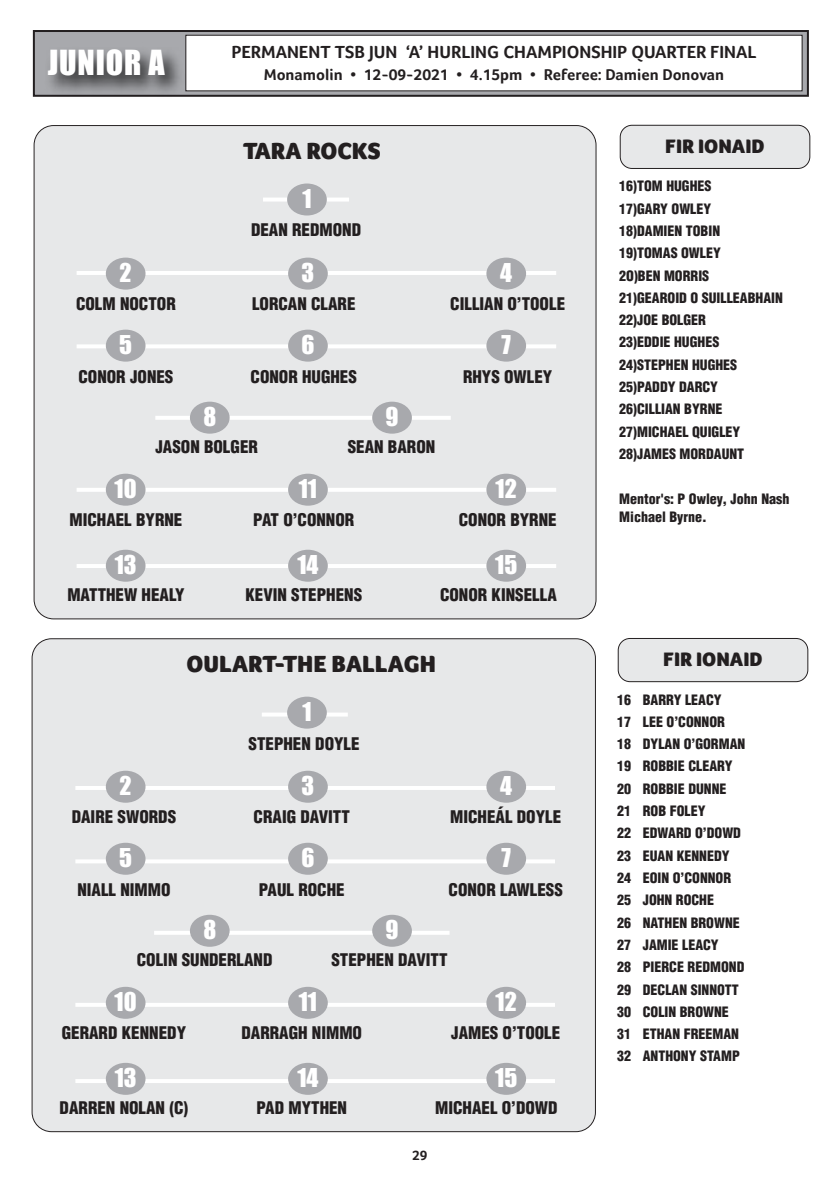
<style>
.page{position:relative;width:840px;height:1191px;background:#fff}
.page>*{position:absolute;margin:0;border:0;box-sizing:border-box;transform-origin:0 0}
.t1{font:32px "Impact";letter-spacing:.025em;color:#fff}
.t2{font:24px "Impact";color:#fff}
.t3{font:900 24px "Foco";color:#231f20}
.t4{font:900 20px "Foco";color:#231f20}
.t5{font:700 18px "Foco";color:#231f20}
.t6{font:900 condensed 17px "Helvetica";color:#231f20}
.t7{font:700 16px "Foco";color:#231f20}
.t8{font:900 condensed 14px/22.2px "Helvetica";color:#231f20}
.t9{font:700 14px "Foco";color:#231f20}
</style>
<div class="page">
<div style="left:35px;top:126px;width:560px;height:492px;background:#e7e8e9;border-radius:19px"></div>
<div style="left:34px;top:125px;width:562px;height:494px;border:2px solid #231f20;border-radius:20px"></div>
<svg style="left:36px;top:33px;width:769px;height:61px;background:#9a9b9e"></svg>
<div style="left:33px;top:30px;width:775px;height:67px;border:2px solid #231f20"></div>
<div style="left:186px;top:35px;width:615px;height:56px;background:#fff"></div>
<div style="left:185px;top:35px;width:616px;height:56px;border:1px solid #231f20"></div>
<div style="left:620px;top:126px;width:188px;height:42px;background:#e7e8e9;border-radius:11px"></div>
<div style="left:619px;top:125px;width:190px;height:44px;border:2px solid #231f20;border-radius:12px"></div>
<div style="left:33px;top:639px;width:561px;height:492px;background:#e7e8e9;border-radius:19px"></div>
<div style="left:32px;top:638px;width:563px;height:494px;border:2px solid #231f20;border-radius:20px"></div>
<div style="left:618px;top:639px;width:188px;height:42px;background:#e7e8e9;border-radius:11px"></div>
<div style="left:617px;top:638px;width:190px;height:44px;border:2px solid #231f20;border-radius:12px"></div>
<img style="left:33px;top:39px;width:172px;height:58px">
<hr style="left:77px;top:271px;width:479px;height:4px;background:#fff">
<svg style="left:263px;top:197px;width:86px;height:4px"></svg>
<hr style="left:77px;top:344px;width:479px;height:4px;background:#fff">
<hr style="left:77px;top:488px;width:479px;height:4px;background:#fff">
<hr style="left:77px;top:564px;width:479px;height:4px;background:#fff">
<hr style="left:155px;top:416px;width:295px;height:4px;background:#fff">
<div style="left:287px;top:183px;width:39px;height:32px;background:#a8a9ad;border-radius:50%"></div>
<div style="left:106px;top:258px;width:39px;height:32px;background:#a8a9ad;border-radius:50%"></div>
<div style="left:288px;top:258px;width:39px;height:32px;background:#a8a9ad;border-radius:50%"></div>
<div style="left:486px;top:258px;width:40px;height:32px;background:#a8a9ad;border-radius:50%"></div>
<div style="left:106px;top:330px;width:39px;height:32px;background:#a8a9ad;border-radius:50%"></div>
<div style="left:288px;top:330px;width:39px;height:32px;background:#a8a9ad;border-radius:50%"></div>
<div style="left:190px;top:402px;width:39px;height:32px;background:#a8a9ad;border-radius:50%"></div>
<div style="left:372px;top:402px;width:39px;height:32px;background:#a8a9ad;border-radius:50%"></div>
<div style="left:486px;top:330px;width:40px;height:32px;background:#a8a9ad;border-radius:50%"></div>
<div style="left:106px;top:474px;width:39px;height:32px;background:#a8a9ad;border-radius:50%"></div>
<div style="left:288px;top:474px;width:39px;height:32px;background:#a8a9ad;border-radius:50%"></div>
<div style="left:486px;top:474px;width:40px;height:32px;background:#a8a9ad;border-radius:50%"></div>
<div style="left:106px;top:550px;width:39px;height:32px;background:#a8a9ad;border-radius:50%"></div>
<div style="left:288px;top:550px;width:39px;height:32px;background:#a8a9ad;border-radius:50%"></div>
<div style="left:486px;top:550px;width:40px;height:32px;background:#a8a9ad;border-radius:50%"></div>
<hr style="left:75px;top:786px;width:479px;height:4px;background:#fff">
<svg style="left:262px;top:712px;width:85px;height:4px"></svg>
<hr style="left:75px;top:859px;width:479px;height:4px;background:#fff">
<svg style="left:75px;top:1002px;width:479px;height:4px"></svg>
<hr style="left:75px;top:1079px;width:479px;height:4px;background:#fff">
<svg style="left:154px;top:930px;width:295px;height:4px"></svg>
<div style="left:287px;top:696px;width:39px;height:32px;background:#a8a9ad;border-radius:50%"></div>
<div style="left:106px;top:770px;width:39px;height:32px;background:#a8a9ad;border-radius:50%"></div>
<div style="left:288px;top:770px;width:39px;height:32px;background:#a8a9ad;border-radius:50%"></div>
<div style="left:486px;top:770px;width:40px;height:32px;background:#a8a9ad;border-radius:50%"></div>
<div style="left:106px;top:842px;width:39px;height:32px;background:#a8a9ad;border-radius:50%"></div>
<div style="left:288px;top:842px;width:39px;height:32px;background:#a8a9ad;border-radius:50%"></div>
<div style="left:190px;top:914px;width:39px;height:32px;background:#a8a9ad;border-radius:50%"></div>
<div style="left:372px;top:914px;width:39px;height:32px;background:#a8a9ad;border-radius:50%"></div>
<div style="left:486px;top:842px;width:40px;height:32px;background:#a8a9ad;border-radius:50%"></div>
<div style="left:106px;top:986px;width:39px;height:32px;background:#a8a9ad;border-radius:50%"></div>
<div style="left:288px;top:986px;width:39px;height:32px;background:#a8a9ad;border-radius:50%"></div>
<div style="left:486px;top:986px;width:40px;height:32px;background:#a8a9ad;border-radius:50%"></div>
<div style="left:106px;top:1062px;width:39px;height:32px;background:#a8a9ad;border-radius:50%"></div>
<div style="left:288px;top:1062px;width:39px;height:32px;background:#a8a9ad;border-radius:50%"></div>
<div style="left:486px;top:1062px;width:40px;height:32px;background:#a8a9ad;border-radius:50%"></div>
<h1 class="t1" style="left:48px;top:46px;width:118px">JUNIOR A</h1>
<p class="t5" style="left:231px;top:42px;width:526px">PERMANENT TSB JUN ‘A’ HURLING CHAMPIONSHIP QUARTER FINAL</p>
<p class="t7" style="left:263px;top:65px;width:461px">Monamolin • 12-09-2021 • 4.15pm • Referee: Damien Donovan</p>
<h2 class="t3" style="left:243px;top:137px;width:139px">TARA ROCKS</h2>
<h3 class="t4" style="left:665px;top:134px;width:101px">FIR IONAID</h3>
<h2 class="t2" style="left:302px;top:186px;width:11px">1</h2>
<p class="t6" style="left:251px;top:220px;width:112px">DEAN REDMOND</p>
<h2 class="t2" style="left:120px;top:260px;width:14px">2</h2>
<h2 class="t2" style="left:301px;top:260px;width:14px">3</h2>
<h2 class="t2" style="left:500px;top:260px;width:13px">4</h2>
<p class="t6" style="left:76px;top:294px;width:101px">COLM NOCTOR</p>
<p class="t6" style="left:252px;top:294px;width:105px">LORCAN CLARE</p>
<p class="t6" style="left:450px;top:294px;width:116px">CILLIAN O’TOOLE</p>
<h2 class="t2" style="left:119px;top:332px;width:14px">5</h2>
<h2 class="t2" style="left:301px;top:332px;width:15px">6</h2>
<h2 class="t2" style="left:501px;top:332px;width:11px">7</h2>
<p class="t6" style="left:78px;top:367px;width:96px">CONOR JONES</p>
<p class="t6" style="left:250px;top:367px;width:108px">CONOR HUGHES</p>
<p class="t6" style="left:463px;top:367px;width:91px">RHYS OWLEY</p>
<h2 class="t2" style="left:203px;top:404px;width:14px">8</h2>
<h2 class="t2" style="left:385px;top:404px;width:15px">9</h2>
<p class="t6" style="left:155px;top:437px;width:104px">JASON BOLGER</p>
<p class="t6" style="left:347px;top:437px;width:89px">SEAN BARON</p>
<h2 class="t2" style="left:115px;top:476px;width:24px">10</h2>
<h2 class="t2" style="left:298px;top:476px;width:20px">11</h2>
<h2 class="t2" style="left:495px;top:476px;width:23px">12</h2>
<p class="t6" style="left:69px;top:510px;width:114px">MICHAEL BYRNE</p>
<p class="t6" style="left:253px;top:510px;width:102px">PAT O’CONNOR</p>
<p class="t6" style="left:458px;top:510px;width:99px">CONOR BYRNE</p>
<h2 class="t2" style="left:115px;top:552px;width:23px">13</h2>
<h2 class="t2" style="left:297px;top:552px;width:23px">14</h2>
<h2 class="t2" style="left:495px;top:552px;width:24px">15</h2>
<p class="t6" style="left:67px;top:585px;width:119px">MATTHEW HEALY</p>
<p class="t6" style="left:245px;top:585px;width:118px">KEVIN STEPHENS</p>
<p class="t6" style="left:440px;top:585px;width:118px">CONOR KINSELLA</p>
<h2 class="t3" style="left:186px;top:650px;width:251px">OULART-THE BALLAGH</h2>
<h2 class="t2" style="left:302px;top:699px;width:11px">1</h2>
<p class="t6" style="left:248px;top:733px;width:113px">STEPHEN DOYLE</p>
<h2 class="t2" style="left:120px;top:773px;width:14px">2</h2>
<h2 class="t2" style="left:301px;top:773px;width:14px">3</h2>
<h2 class="t2" style="left:500px;top:773px;width:13px">4</h2>
<p class="t6" style="left:72px;top:807px;width:106px">DAIRE SWORDS</p>
<p class="t6" style="left:253px;top:807px;width:98px">CRAIG DAVITT</p>
<p class="t6" style="left:450px;top:807px;width:113px">MICHEÁL DOYLE</p>
<h2 class="t2" style="left:119px;top:845px;width:14px">5</h2>
<h2 class="t2" style="left:301px;top:845px;width:15px">6</h2>
<h2 class="t2" style="left:501px;top:845px;width:11px">7</h2>
<p class="t6" style="left:77px;top:880px;width:95px">NIALL NIMMO</p>
<p class="t6" style="left:259px;top:880px;width:87px">PAUL ROCHE</p>
<p class="t6" style="left:448px;top:880px;width:116px">CONOR LAWLESS</p>
<h2 class="t2" style="left:203px;top:917px;width:14px">8</h2>
<h2 class="t2" style="left:385px;top:917px;width:15px">9</h2>
<p class="t6" style="left:137px;top:950px;width:137px">COLIN SUNDERLAND</p>
<p class="t6" style="left:331px;top:950px;width:118px">STEPHEN DAVITT</p>
<h2 class="t2" style="left:115px;top:989px;width:24px">10</h2>
<h2 class="t2" style="left:298px;top:989px;width:20px">11</h2>
<h2 class="t2" style="left:495px;top:989px;width:23px">12</h2>
<p class="t6" style="left:62px;top:1023px;width:126px">GERARD KENNEDY</p>
<p class="t6" style="left:241px;top:1023px;width:122px">DARRAGH NIMMO</p>
<p class="t6" style="left:451px;top:1023px;width:111px">JAMES O’TOOLE</p>
<h2 class="t2" style="left:115px;top:1065px;width:23px">13</h2>
<h2 class="t2" style="left:297px;top:1065px;width:23px">14</h2>
<h2 class="t2" style="left:495px;top:1065px;width:24px">15</h2>
<p class="t6" style="left:60px;top:1098px;width:130px">DARREN NOLAN (C)</p>
<p class="t6" style="left:256px;top:1098px;width:92px">PAD MYTHEN</p>
<p class="t6" style="left:435px;top:1098px;width:124px">MICHAEL O’DOWD</p>
<p class="t9" style="left:412px;top:1146px;width:17px">29</p>
<p class="t8" style="left:619px;top:175px;width:165px">16)TOM HUGHES<br>17)GARY OWLEY<br>18)DAMIEN TOBIN<br>19)TOMAS OWLEY<br>2O)BEN MORRIS<br>21)GEAROID O SUILLEABHAIN<br>22)JOE BOLGER<br>23)EDDIE HUGHES<br>24)STEPHEN HUGHES<br>25)PADDY DARCY<br>26)CILLIAN BYRNE<br>27)MICHAEL QUIGLEY<br>28)JAMES MORDAUNT</p>
<p class="t8" style="left:619px;top:490px;width:171px;line-height:18px">Mentor's: P Owley, John Nash<br>Michael Byrne.</p>
<h3 class="t4" style="left:663px;top:647px;width:101px">FIR IONAID</h3>
<p class="t8" style="left:617px;top:688px;width:129px">16 BARRY LEACY<br>17 LEE O’CONNOR<br>18 DYLAN O’GORMAN<br>19 ROBBIE CLEARY<br>20 ROBBIE DUNNE<br>21 ROB FOLEY<br>22 EDWARD O’DOWD<br>23 EUAN KENNEDY<br>24 EOIN O’CONNOR<br>25 JOHN ROCHE<br>26 NATHEN BROWNE<br>27 JAMIE LEACY<br>28 PIERCE REDMOND<br>29 DECLAN SINNOTT<br>30 COLIN BROWNE<br>31 ETHAN FREEMAN<br>32 ANTHONY STAMP</p>
</div>
